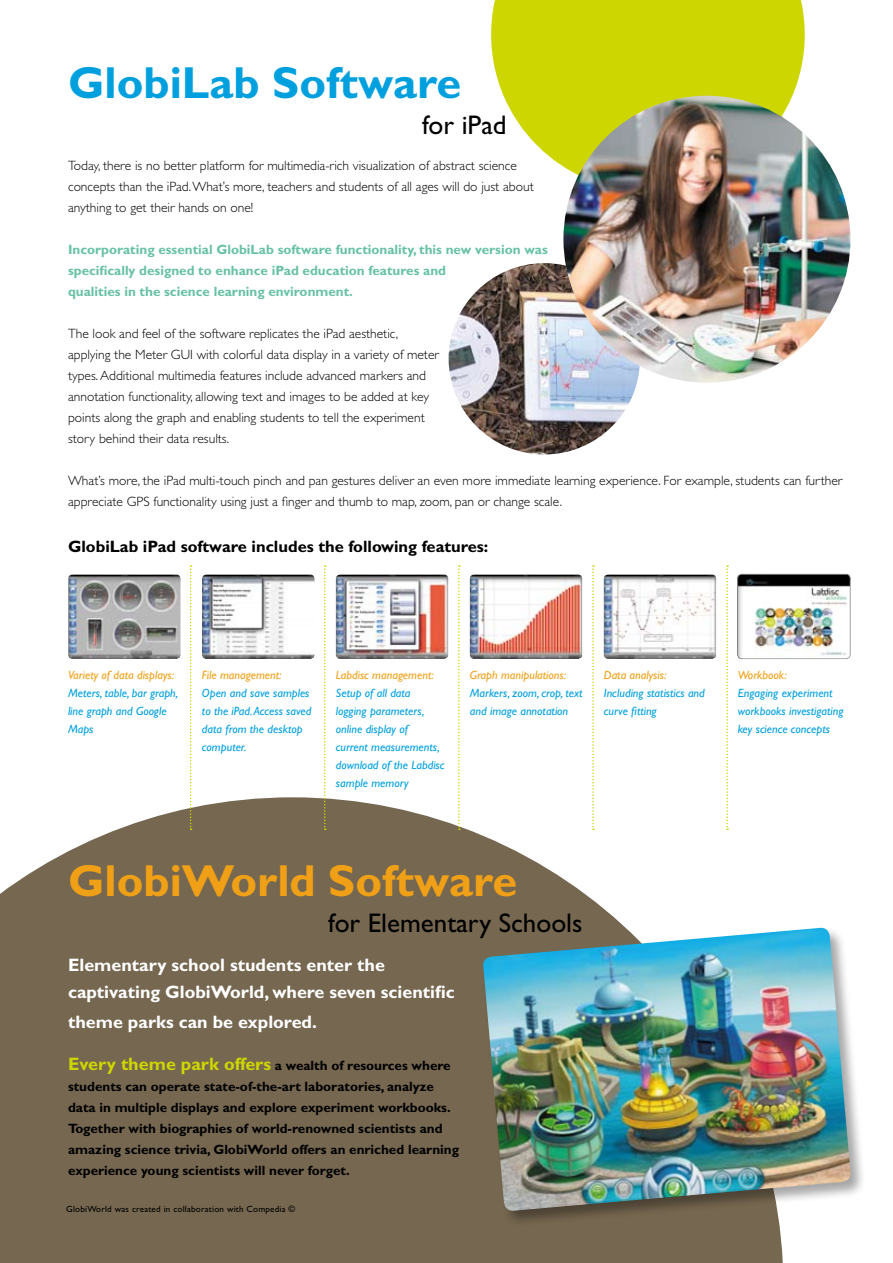
<style>
.page{position:relative;width:893px;height:1263px;background:#fff}
.page>*{position:absolute;margin:0;border:0;box-sizing:border-box;transform-origin:0 0}
.t1{font:700 45px "Gill Sans";color:#efa016}
.t2{font:700 45px "Gill Sans";color:#00a0df}
.t3{font:27px "Gill Sans";color:#000}
.t4{font:700 18px/27px "Gill Sans";color:#fff}
.t5{font:700 16.5px "Gill Sans";color:#000}
.t6{font:300 13.5px/21px "Gill Sans";color:#000}
.t7{font:700 13.5px/21px "Gill Sans";color:#000}
.t8{font:700 13.5px/21px "Gill Sans";color:#67c1a6}
.t9{font:italic 12px/18px "Gill Sans";color:#00a0df}
.t10{font:italic 12px "Gill Sans";color:#efa016}
.t11{font:9px "Gill Sans";letter-spacing:.025em;color:#000}
.s1{font-size:18px;color:#ced600}
</style>
<div class="page">
<svg style="left:0;top:797px;width:783px;height:466px;fill:#766750"></svg>
<svg style="left:491px;top:0;width:314px;height:191px;fill:#ced600"></svg>
<div style="left:481px;top:926px;width:385px;height:300px;background:#000;opacity:.35"></div>
<img style="left:482px;top:928px;width:369px;height:283px">
<div style="left:67px;top:573px;width:114px;height:87px;background:#000;opacity:.25"></div>
<div style="left:201px;top:573px;width:114px;height:87px;background:#000;opacity:.25"></div>
<div style="left:335px;top:573px;width:114px;height:87px;background:#000;opacity:.25"></div>
<div style="left:469px;top:573px;width:114px;height:87px;background:#000;opacity:.25"></div>
<div style="left:603px;top:573px;width:114px;height:87px;background:#000;opacity:.25"></div>
<div style="left:737px;top:573px;width:114px;height:87px;background:#000;opacity:.25"></div>
<svg style="left:726px;top:565px;width:2px;height:265px"></svg>
<svg style="left:592px;top:565px;width:2px;height:265px"></svg>
<svg style="left:458px;top:565px;width:2px;height:265px"></svg>
<svg style="left:324px;top:565px;width:2px;height:265px"></svg>
<svg style="left:190px;top:565px;width:2px;height:265px"></svg>
<img style="left:449px;top:263px;width:191px;height:191px;border-radius:96px">
<img style="left:563px;top:96px;width:287px;height:287px;border-radius:144px">
<h1 class="t2" style="left:68px;top:57px;width:395px">GlobiLab Software</h1>
<h2 class="t3" style="left:422px;top:110px;width:86px">for iPad</h2>
<p class="t6" style="left:68px;top:155px;width:467px">Today, there is no better platform for multimedia-rich visualization of abstract science concepts than the iPad. What’s more, teachers and students of all ages will do just about anything to get their hands on one!</p>
<p class="t8" style="left:68px;top:239px;width:481px">Incorporating essential GlobiLab software functionality, this new version was specifically designed to enhance iPad education features and<br>qualities in the science learning environment.</p>
<p class="t6" style="left:68px;top:323px;width:372px">The look and feel of the software replicates the iPad aesthetic, applying the Meter GUI with colorful data display in a variety of meter types. Additional multimedia features include advanced markers and annotation functionality, allowing text and images to be added at key points along the graph and enabling students to tell the experiment story behind their data results.</p>
<p class="t6" style="left:68px;top:470px;width:776px">What’s more, the iPad multi-touch pinch and pan gestures deliver an even more immediate learning experience. For example, students can further appreciate GPS functionality using just a finger and thumb to map, zoom, pan or change scale.</p>
<p class="t5" style="left:68px;top:537px;width:422px">GlobiLab iPad software includes the following features:</p>
<p class="t10" style="left:68px;top:668px;width:108px">Variety of data displays:</p>
<p class="t9" style="left:68px;top:684px;width:112px">Meters, table, bar graph, line graph and Google<br>Maps</p>
<p class="t10" style="left:202px;top:668px;width:81px">File management:</p>
<p class="t9" style="left:202px;top:684px;width:111px">Open and save samples to the iPad. Access saved data from the desktop computer.</p>
<p class="t10" style="left:336px;top:668px;width:99px">Labdisc management:</p>
<p class="t9" style="left:336px;top:684px;width:110px">Setup of all data<br>logging parameters, online display of<br>current measurements, download of the Labdisc sample memory</p>
<p class="t10" style="left:470px;top:668px;width:98px">Graph manipulations:</p>
<p class="t9" style="left:470px;top:684px;width:114px">Markers, zoom, crop, text and image annotation</p>
<p class="t10" style="left:604px;top:668px;width:64px">Data analysis:</p>
<p class="t9" style="left:604px;top:684px;width:103px">Including statistics and curve fitting</p>
<h1 class="t1" style="left:68px;top:854px;width:451px">GlobiWorld Software</h1>
<h2 class="t3" style="left:328px;top:907px;width:256px">for Elementary Schools</h2>
<h3 class="t4" style="left:68px;top:951px;width:388px">Elementary school students enter the captivating GlobiWorld, where seven scientific</h3>
<h3 class="t4" style="left:68px;top:1008px;width:250px">theme parks can be explored.</h3>
<p class="t7" style="left:68px;top:1054px;width:393px"><span class="s1">Every theme park offers</span> a wealth of resources where students can operate state-of-the-art laboratories, analyze data in multiple displays and explore experiment workbooks.<br>Together with biographies of world-renowned scientists and amazing science trivia, GlobiWorld offers an enriched learning experience young scientists will never forget.</p>
<p class="t11" style="left:66px;top:1203px;width:231px">GlobiWorld was created in collaboration with Compedia ©</p>
<p class="t10" style="left:738px;top:668px;width:51px">Workbook:</p>
<p class="t9" style="left:738px;top:684px;width:107px">Engaging experiment workbooks investigating key science concepts</p>
</div>
